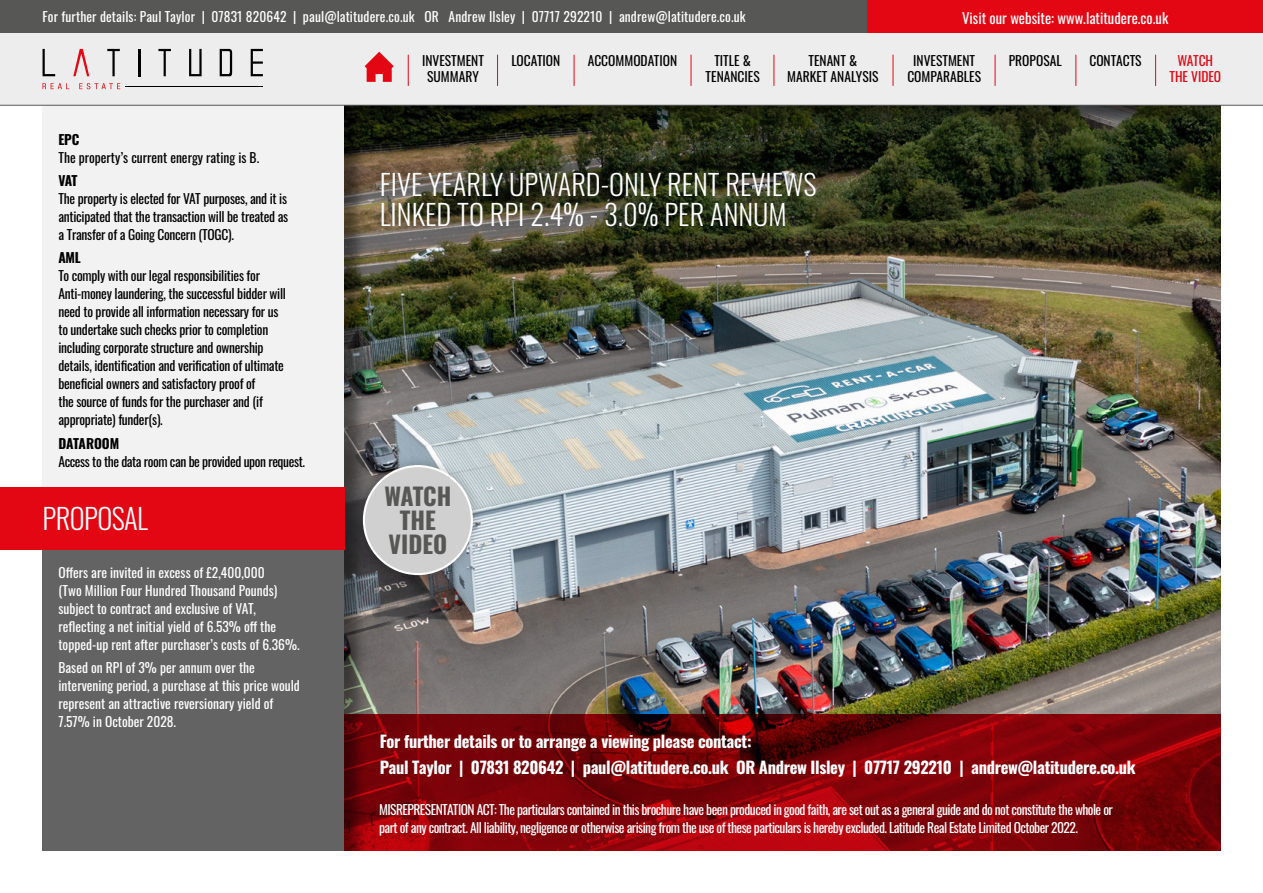
<style>
.page{position:relative;width:1263px;height:893px;background:#fff}
.page>*{position:absolute;margin:0;border:0;box-sizing:border-box;transform-origin:0 0}
.t1{font:300 28.5px/30px "Oswald";color:#fff}
.t2{font:300 28.5px "Oswald";letter-spacing:-.02em;color:#fff}
.t3{font:700 24px/24px "Oswald";color:#575756;text-align:center}
.t4{font:700 16.5px/26.5px "Oswald";letter-spacing:-.02em;color:#fff}
.t5{font:14.7px "Oswald";color:#fff}
.t6{font:13.5px/18px "Oswald";letter-spacing:-.02em;color:#000;text-align:justify}
.t7{font:13.5px/18px "Oswald";color:#fff}
.t8{font:13.5px/18px "Oswald";letter-spacing:-.04em;color:#fff}
.t9{font:13.5px/16.5px "Oswald";color:#000;text-align:center}
.t10{font:700 13.5px "Oswald";letter-spacing:-.02em;color:#000}
.t11{font:13.5px/16.5px "Oswald";color:#e30613;text-align:center}
</style>
<div class="page">
<div style="left:0;top:32px;width:1263px;height:73px;background:#ededed"></div>
<div style="left:0;top:0;width:1263px;height:33px;background:#575756"></div>
<div style="left:867px;top:0;width:396px;height:33px;background:#e30613"></div>
<hr style="left:1155px;top:55px;width:1px;height:31px;background:#e30613">
<hr style="left:1075px;top:55px;width:1px;height:31px;background:#e30613">
<hr style="left:994px;top:55px;width:1px;height:31px;background:#e30613">
<hr style="left:892px;top:55px;width:1px;height:31px;background:#e30613">
<hr style="left:773px;top:55px;width:1px;height:31px;background:#e30613">
<hr style="left:690px;top:55px;width:1px;height:31px;background:#e30613">
<hr style="left:574px;top:55px;width:1px;height:31px;background:#e30613">
<hr style="left:497px;top:55px;width:1px;height:31px;background:#e30613">
<hr style="left:408px;top:55px;width:1px;height:31px;background:#e30613">
<svg style="left:365px;top:52px;width:29px;height:30px"></svg>
<svg style="left:189px;top:49px;width:13px;height:27px"></svg>
<svg style="left:158px;top:49px;width:13px;height:27px"></svg>
<svg style="left:251px;top:49px;width:12px;height:27px"></svg>
<hr style="left:138px;top:49px;width:2px;height:27px;background:#000">
<svg style="left:107px;top:49px;width:13px;height:27px"></svg>
<svg style="left:73px;top:49px;width:16px;height:27px"></svg>
<svg style="left:43px;top:49px;width:12px;height:27px"></svg>
<svg style="left:220px;top:49px;width:12px;height:27px"></svg>
<svg style="left:43px;top:83px;width:77px;height:6px"></svg>
<hr style="left:126px;top:86px;width:137px;height:1px;background:#000">
<div style="left:43px;top:105px;width:574px;height:745px;background:#f2f2f2"></div>
<div style="left:43px;top:544px;width:574px;height:306px;background:#646363"></div>
<div style="left:332px;top:96px;width:903px;height:756px;background:#000;opacity:.45"></div>
<svg style="left:344px;top:714px;width:876px;height:136px;background:#7e0208"></svg>
<div style="left:352px;top:454px;width:132px;height:132px;background:#000;opacity:.25"></div>
<div style="left:364px;top:466px;width:108px;height:108px;background:#d0d0d0;border-radius:50%"></div>
<div style="left:363px;top:465px;width:110px;height:110px;border:2px solid #fff;border-radius:50%"></div>
<hr style="left:0;top:105px;width:1263px;height:1px;background:#575756">
<div style="left:0;top:487px;width:344px;height:63px;background:#e30613"></div>
<p class="t7" style="left:43px;top:6px;width:705px">For further details: Paul Taylor | 07831 820642 | paul@latitudere.co.uk OR Andrew Ilsley | 07717 292210 | andrew@latitudere.co.uk</p>
<p class="t5" style="left:962px;top:5px;width:208px">Visit our website: www.latitudere.co.uk</p>
<p class="t9" style="left:588px;top:51px;width:91px">ACCOMMODATION</p>
<p class="t9" style="left:706px;top:51px;width:56px">TITLE &amp;<br>TENANCIES</p>
<p class="t9" style="left:787px;top:51px;width:93px">TENANT &amp;<br>MARKET ANALYSIS</p>
<p class="t9" style="left:907px;top:51px;width:75px">INVESTMENT<br>COMPARABLES</p>
<p class="t9" style="left:1009px;top:51px;width:54px">PROPOSAL</p>
<p class="t6" style="left:1089px;top:50px;width:54px">CONTACTS</p>
<p class="t11" style="left:1169px;top:51px;width:53px">WATCH<br>THE VIDEO</p>
<p class="t9" style="left:422px;top:51px;width:63px">INVESTMENT</p>
<p class="t9" style="left:511px;top:51px;width:51px">LOCATION</p>
<p class="t9" style="left:427px;top:67px;width:53px">SUMMARY</p>
<p class="t10" style="left:58px;top:132px;width:22px">EPC</p>
<p class="t9" style="left:58px;top:148px;width:202px">The property’s current energy rating is B.</p>
<p class="t10" style="left:58px;top:173px;width:21px">VAT</p>
<p class="t6" style="left:58px;top:188px;width:231px">The property is elected for VAT purposes, and it is anticipated that the transaction will be treated as a Transfer of a Going Concern (TOGC).</p>
<p class="t10" style="left:58px;top:251px;width:24px">AML</p>
<p class="t6" style="left:58px;top:266px;width:229px;text-align:left">To comply with our legal responsibilities for Anti-money laundering, the successful bidder will need to provide all information necessary for us to undertake such checks prior to completion including corporate structure and ownership details, identification and verification of ultimate beneficial owners and satisfactory proof of<br>the source of funds for the purchaser and (if appropriate) funder(s).</p>
<p class="t10" style="left:58px;top:436px;width:62px">DATAROOM</p>
<p class="t6" style="left:58px;top:451px;width:248px">Access to the data room can be provided upon request.</p>
<h1 class="t2" style="left:43px;top:493px;width:107px">PROPOSAL</h1>
<p class="t7" style="left:58px;top:562px;width:243px">Offers are invited in excess of £2,400,000<br>(Two Million Four Hundred Thousand Pounds) subject to contract and exclusive of VAT, reflecting a net initial yield of 6.53% off the topped-up rent after purchaser’s costs of 6.36%.</p>
<p class="t7" style="left:58px;top:657px;width:243px">Based on RPI of 3% per annum over the intervening period, a purchase at this price would represent an attractive reversionary yield of 7.57% in October 2028.</p>
<h1 class="t1" style="left:380px;top:166px;width:438px">FIVE YEARLY UPWARD-ONLY RENT REVIEWS<br>LINKED TO RPI 2.4% - 3.0% PER ANNUM</h1>
<h2 class="t3" style="left:384px;top:486px;width:69px">WATCH<br>THE<br>VIDEO</h2>
<p class="t4" style="left:380px;top:729px;width:758px">For further details or to arrange a viewing please contact:<br>Paul Taylor | 07831 820642 | paul@latitudere.co.uk OR Andrew Ilsley | 07717 292210 | andrew@latitudere.co.uk</p>
<p class="t8" style="left:379px;top:799px;width:735px">MISREPRESENTATION ACT: The particulars contained in this brochure have been produced in good faith, are set out as a general guide and do not constitute the whole or part of any contract. All liability, negligence or otherwise arising from the use of these particulars is hereby excluded. Latitude Real Estate Limited October 2022.</p>
</div>
